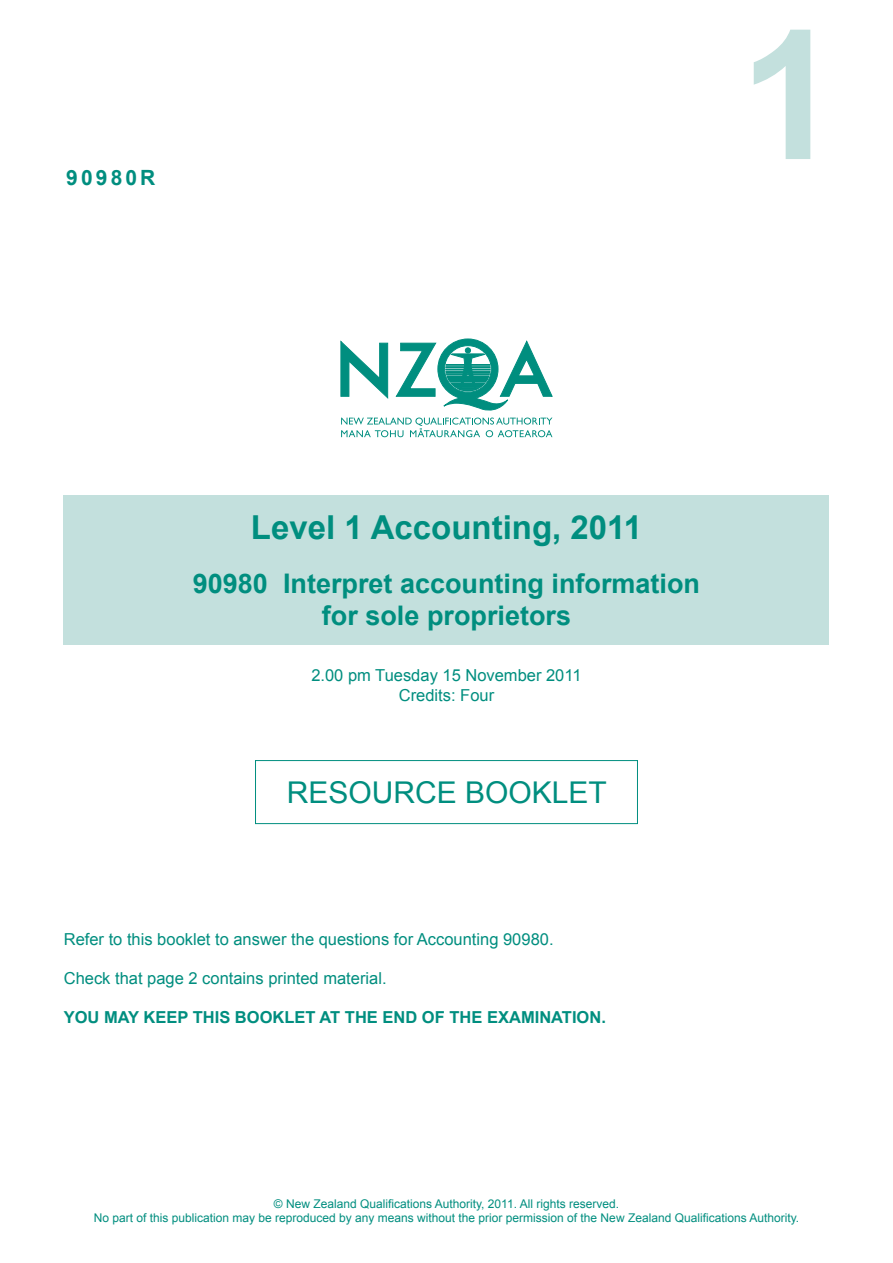
<style>
.page{position:relative;width:893px;height:1263px;background:#fff}
.page>*{position:absolute;margin:0;border:0;box-sizing:border-box;transform-origin:0 0}
.Grey_level_no{font:700 180px "Arial";color:#c3e0dd}
.Level___title___year{font:700 33px "Arial";color:#008e7f}
.t1{font:30px "Arial";color:#008e7f}
.Number___title{font:700 27px/32.4px "Arial";color:#008e7f;text-align:center}
.Achievement_Standard{font:700 21px "Arial";letter-spacing:.15em;color:#008e7f}
.Instructions__normal{font:16.5px "Arial";color:#008e7f}
.Instructions__bold_c{font:700 16.5px "Arial";color:#008e7f}
.Number___title-2{font:16.5px/19.8px "Arial";color:#008e7f;text-align:center}
.Cover_footer{font:12px "Arial";color:#008e7f}
</style>
<div class="page">
<div style="left:64px;top:495px;width:765px;height:150px;background:#c3e0dd"></div>
<div style="left:255px;top:760px;width:383px;height:64px;border:1px solid #008e7f"></div>
<svg style="left:341px;top:339px;width:212px;height:98px"></svg>
<p class="Achievement_Standard" style="left:66px;top:164px;width:91px">90980R</p>
<p class="Grey_level_no" style="left:739px;top:-24px;width:102px">1</p>
<p class="Level___title___year" style="left:251px;top:506px;width:393px">Level 1 Accounting, 2011</p>
<p class="Number___title" style="left:193px;top:568px;width:509px">90980 Interpret accounting information for sole proprietors</p>
<p class="Number___title-2" style="left:311px;top:665px;width:272px">2.00 pm Tuesday 15 November 2011<br>Credits: Four</p>
<p class="t1" style="left:287px;top:773px;width:322px">RESOURCE BOOKLET</p>
<p class="Instructions__normal" style="left:64px;top:928px;width:491px">Refer to this booklet to answer the questions for Accounting 90980.</p>
<p class="Instructions__normal" style="left:64px;top:967px;width:324px">Check that page 2 contains printed material.</p>
<p class="Instructions__bold_c" style="left:64px;top:1006px;width:544px">YOU MAY KEEP THIS BOOKLET AT THE END OF THE EXAMINATION.</p>
<p class="Cover_footer" style="left:274px;top:1196px;width:347px">© New Zealand Qualifications Authority, 2011. All rights reserved.</p>
<p class="Cover_footer" style="left:94px;top:1210px;width:707px">No part of this publication may be reproduced by any means without the prior permission of the New Zealand Qualifications Authority.</p>
</div>
